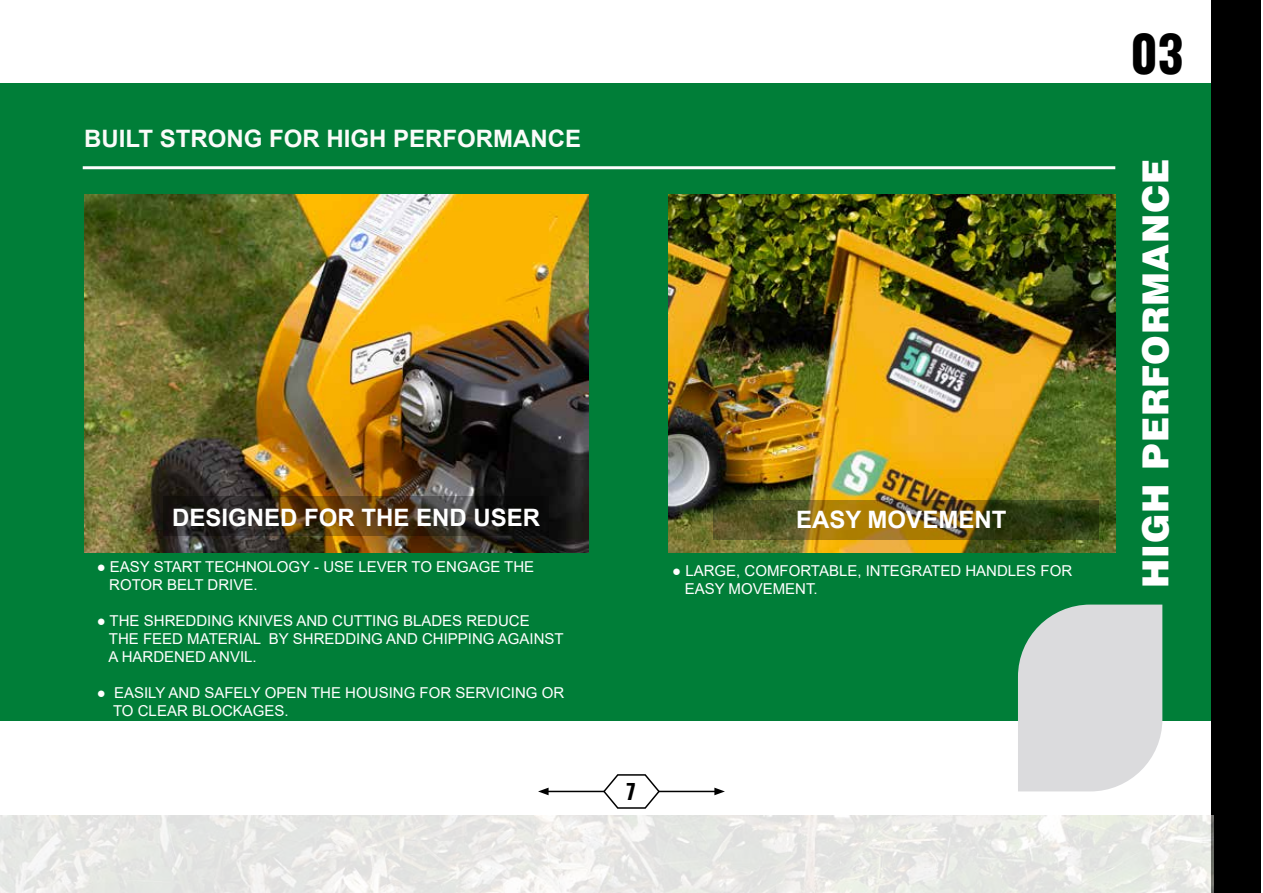
<style>
.page{position:relative;width:1263px;height:893px;background:#fff}
.page>*{position:absolute;margin:0;border:0;box-sizing:border-box;transform-origin:0 0}
.t1{font:700 49.8px "Oswald";color:#000}
.t2{font:900 36px "Swiss 721";letter-spacing:.025em;color:#fff}
.t3{font:700 24px "Arial";color:#fff}
.t4{font:700 24px "Arial";color:#fafbf9}
.t5{font:700 21px "Oswald";color:#000}
.t6{font:15px/18px "Arial";color:#fff}
</style>
<div class="page">
<hr style="left:659px;top:791px;width:58px;height:1px;background:#000">
<svg style="left:714px;top:788px;width:11px;height:7px"></svg>
<svg style="left:602px;top:774px;width:59px;height:35px"></svg>
<hr style="left:546px;top:791px;width:58px;height:1px;background:#000">
<svg style="left:538px;top:788px;width:11px;height:7px"></svg>
<div style="left:0;top:83px;width:1231px;height:638px;background:#007e38"></div>
<img style="left:84px;top:195px;width:504px;height:358px">
<div style="left:1212px;top:0;width:49px;height:893px;background:#000"></div>
<img style="left:668px;top:195px;width:447px;height:358px">
<hr style="left:83px;top:166px;width:1032px;height:3px;background:#fdfdfd">
<svg style="left:163px;top:496px;width:385px;height:40px;background:#3b2d1a"></svg>
<img style="left:713px;top:500px;width:386px;height:39px">
<img style="left:0;top:815px;width:1213px;height:78px">
<svg style="left:1018px;top:605px;width:144px;height:186px;background:#d1d7d6"></svg>
<h3 class="t4" style="left:84px;top:121px;width:498px">BUILT STRONG FOR HIGH PERFORMANCE</h3>
<h3 class="t3" style="left:172px;top:500px;width:370px">DESIGNED FOR THE END USER</h3>
<p class="t6" style="left:109px;top:558px;width:427px;text-indent:-13px">● EASY START TECHNOLOGY - USE LEVER TO ENGAGE THE<br>ROTOR BELT DRIVE.</p>
<p class="t6" style="left:108px;top:612px;width:457px;text-indent:-12px">● THE SHREDDING KNIVES AND CUTTING BLADES REDUCE<br>THE FEED MATERIAL BY SHREDDING AND CHIPPING AGAINST<br>A HARDENED ANVIL.</p>
<p class="t6" style="left:113px;top:684px;width:453px;text-indent:-16px">● EASILY AND SAFELY OPEN THE HOUSING FOR SERVICING OR<br>TO CLEAR BLOCKAGES.</p>
<h3 class="t3" style="left:796px;top:502px;width:212px">EASY MOVEMENT</h3>
<p class="t6" style="left:685px;top:562px;width:389px;text-indent:-13px">● LARGE, COMFORTABLE, INTEGRATED HANDLES FOR<br>EASY MOVEMENT.</p>
<h3 class="t5" style="left:626px;top:781px;width:11px">7</h3>
<h1 class="t1" style="left:1130px;top:28px;width:55px">03</h1>
<h2 class="t2" style="left:1134px;top:588px;width:430px;rotate:-90deg">HIGH PERFORMANCE</h2>
</div>
